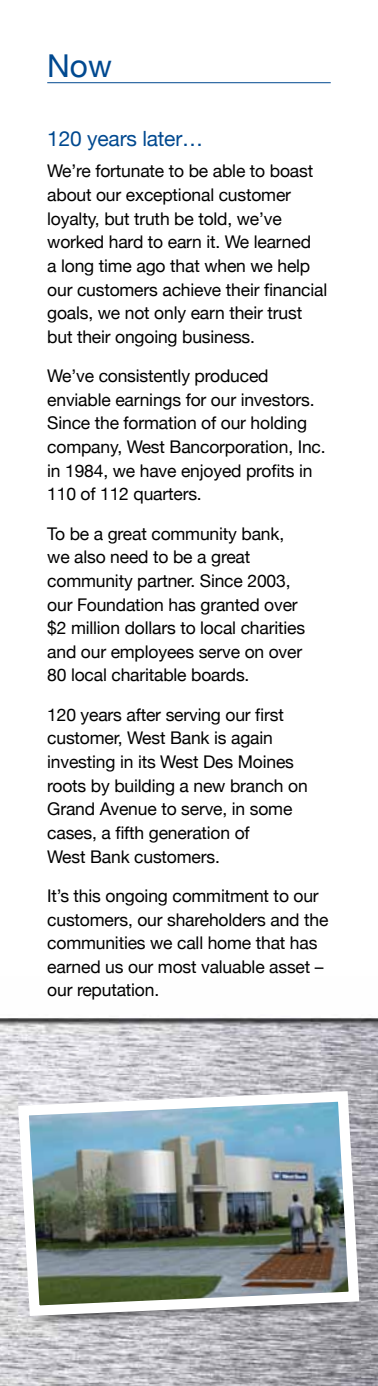
<style>
.page{position:relative;width:378px;height:1386px;background:#fff}
.page>*{position:absolute;margin:0;border:0;box-sizing:border-box;transform-origin:0 0}
.t1{font:31.5px "Helvetica Neue";color:#004990}
.t2{font:21px "Helvetica Neue";letter-spacing:-.01em;color:#004990}
.t3{font:17.5px/23.6px "Helvetica Neue";letter-spacing:-.01em;color:#000}
</style>
<div class="page">
<hr style="left:47px;top:82px;width:284px;height:1px;background:#004990">
<img style="left:0;top:1018px;width:378px;height:368px">
<svg style="left:17px;top:1321px;width:344px;height:5px;background:#b5b5ba"></svg>
<img style="left:13px;top:1086px;width:352px;height:235px">
<h1 class="t1" style="left:47px;top:47px;width:66px">Now</h1>
<p class="t2" style="left:47px;top:126px;width:157px">120 years later…</p>
<p class="t3" style="left:47px;top:159px;width:282px">We’re fortunate to be able to boast about our exceptional customer loyalty, but truth be told, we’ve worked hard to earn it. We learned<br>a long time ago that when we help our customers achieve their financial goals, we not only earn their trust but their ongoing business.</p>
<p class="t3" style="left:47px;top:364px;width:280px">We’ve consistently produced enviable earnings for our investors.<br>Since the formation of our holding company, West Bancorporation, Inc. in 1984, we have enjoyed profits in<br>110 of 112 quarters.</p>
<p class="t3" style="left:47px;top:521px;width:259px">To be a great community bank, we also need to be a great community partner. Since 2003, our Foundation has granted over $2 million dollars to local charities and our employees serve on over<br>80 local charitable boards.</p>
<p class="t3" style="left:47px;top:703px;width:262px">120 years after serving our first customer, West Bank is again investing in its West Des Moines roots by building a new branch on<br>Grand Avenue to serve, in some cases, a fifth generation of<br>West Bank customers.</p>
<p class="t3" style="left:47px;top:884px;width:283px">It’s this ongoing commitment to our customers, our shareholders and the communities we call home that has earned us our most valuable asset – our reputation.</p>
</div>
